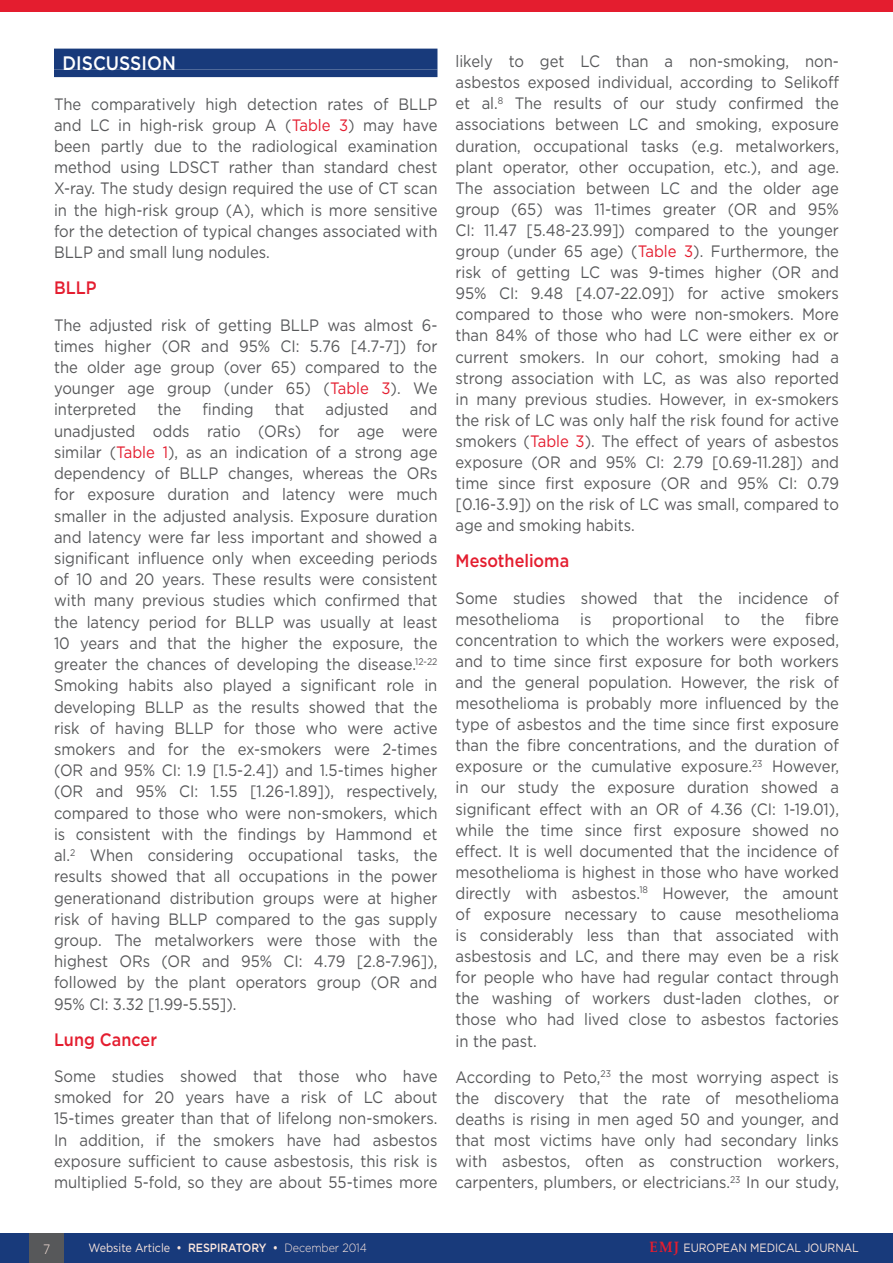
<style>
.page{position:relative;width:893px;height:1263px;background:#fff}
.page>*{position:absolute;margin:0;border:0;box-sizing:border-box;transform-origin:0 0}
.t1{font:500 19.5px "Gotham";color:#fff;scale:.9 1}
.t2{font:500 18px "Gotham";color:#e41d2f;scale:.9 1}
.t3{font:16.5px/21.1px "Gotham";color:#57585a;text-align:justify;scale:.9 1}
.t4{font:300 13.5px "Gotham";color:#fce7de;scale:.9 1}
.t5{font:12px "Gotham";letter-spacing:-.005em;color:#fce7de;scale:.9 1}
.s1{color:#e41d2f}
.s2{font-weight:500}
.s3{font-weight:300}
.s4{font-family:"Palatino Linotype";font-weight:700;font-size:15px;color:#e41d2f}
</style>
<div class="page">
<div style="left:0;top:1233px;width:893px;height:30px;background:#183a7b"></div>
<div style="left:30px;top:1233px;width:34px;height:30px;background:#57585a"></div>
<div style="left:0;top:0;width:893px;height:11px;background:#e41d2f"></div>
<div style="left:54px;top:49px;width:383px;height:21px;background:#183a7b"></div>
<div style="left:54px;top:70px;width:383px;height:7px;background:#183a7b"></div>
<p class="t1" style="left:63px;top:50px;width:127px">DISCUSSION</p>
<p class="t3" style="left:54px;top:93px;width:428px">The comparatively high detection rates of BLLP and LC in high-risk group A (<span class="s1">Table 3</span>) may have been partly due to the radiological examination method using LDSCT rather than standard chest X-ray. The study design required the use of CT scan in the high-risk group (A), which is more sensitive for the detection of typical changes associated with BLLP and small lung nodules.</p>
<p class="t2" style="left:54px;top:276px;width:49px">BLLP</p>
<p class="t3" style="left:54px;top:314px;width:428px">The adjusted risk of getting BLLP was almost 6- times higher (OR and 95% CI: 5.76 [4.7-7]) for the older age group (over 65) compared to the younger age group (under 65) (<span class="s1">Table 3</span>). We interpreted</p>
<p class="t3" style="left:157px;top:399px;width:28px">the</p>
<p class="t3" style="left:202px;top:399px;width:58px">finding</p>
<p class="t3" style="left:275px;top:399px;width:34px">that</p>
<p class="t3" style="left:326px;top:399px;width:72px">adjusted</p>
<p class="t3" style="left:54px;top:399px;width:428px;text-indent:356px">and unadjusted odds ratio (ORs) for age were similar (<span class="s1">Table 1</span>), as an indication of a strong age dependency of BLLP changes, whereas the ORs for exposure duration and latency were much smaller in the adjusted analysis. Exposure duration and latency were far less important and showed a significant influence only when exceeding periods of 10 and 20 years. These results were consistent with many previous studies which confirmed that the latency period for BLLP was usually at least 10 years and that the higher the exposure, the greater the chances of developing the disease.<sup>12-22<br></sup>Smoking habits also played a significant role in developing BLLP as the results showed that the risk of having BLLP for those who were active smokers and for the ex-smokers were 2-times (OR and 95% CI: 1.9 [1.5-2.4]) and 1.5-times higher (OR and 95% CI: 1.55 [1.26-1.89]), respectively, compared to those who were non-smokers, which is consistent with the findings by Hammond et al.<sup>2</sup> When considering occupational tasks, the results showed that all occupations in the power generationand distribution groups were at higher risk of having BLLP compared to the gas supply group. The metalworkers were those with the highest ORs (OR and 95% CI: 4.79 [2.8-7.96]), followed by the plant operators group (OR and 95% CI: 3.32 [1.99-5.55]).</p>
<p class="t2" style="left:54px;top:1028px;width:116px">Lung Cancer</p>
<p class="t3" style="left:54px;top:1065px;width:428px">Some studies showed that those who have smoked for 20 years have a risk of LC about 15-times greater than that of lifelong non-smokers.<br>In addition, if the smokers have had asbestos exposure sufficient to cause asbestosis, this risk is multiplied 5-fold, so they are about 55-times more</p>
<p class="t3" style="left:455px;top:50px;width:428px">likely to get LC than a non-smoking, non&shy;asbestos exposed individual, according to Selikoff et al.<sup>8</sup> The results of our study confirmed the associations between LC and smoking, exposure duration, occupational tasks (e.g. metalworkers, plant operator, other occupation, etc.), and age.<br>The association between LC and the older age group (65) was 11-times greater (OR and 95% CI: 11.47 [5.48-23.99]) compared to the younger group (under 65 age) (<span class="s1">Table 3</span>). Furthermore, the risk of getting LC was 9-times higher (OR and 95% CI: 9.48 [4.07-22.09]) for active smokers compared to those who were non-smokers. More than 84% of those who had LC were either ex or current smokers. In our cohort, smoking had a strong association with LC, as was also reported in many previous studies. However, in ex-smokers the risk of LC was only half the risk found for active smokers (<span class="s1">Table 3</span>). The effect of years of asbestos exposure (OR and 95% CI: 2.79 [0.69-11.28]) and time since first exposure (OR and 95% CI: 0.79 [0.16-3.9]) on the risk of LC was small, compared to age and smoking habits.</p>
<p class="t2" style="left:455px;top:549px;width:128px">Mesothelioma</p>
<p class="t3" style="left:455px;top:587px;width:428px">Some studies showed that the incidence of mesothelioma</p>
<p class="t3" style="left:455px;top:608px;width:428px;text-indent:350px">fibre concentration to which the workers were exposed, and to time since first exposure for both workers and the general population. However, the risk of mesothelioma is probably more influenced by the type of asbestos and the time since first exposure than the fibre concentrations, and the duration of exposure or the cumulative exposure.<sup>23</sup> However, in our study the exposure duration showed a significant effect with an OR of 4.36 (CI: 1-19.01), while the time since first exposure showed no effect. It is well documented that the incidence of mesothelioma is highest in those who have worked directly with asbestos.<sup>18</sup> However, the amount of exposure necessary to cause mesothelioma is considerably less than that associated with asbestosis and LC, and there may even be a risk for people who have had regular contact through the washing of workers dust-laden clothes, or those who had lived close to asbestos factories in the past.</p>
<p class="t3" style="left:455px;top:1066px;width:428px">According to Peto,<sup>23</sup> the most worrying aspect is the discovery that the rate of mesothelioma deaths is rising in men aged 50 and younger, and that most victims have only had secondary links with asbestos, often as construction workers, carpenters, plumbers, or electricians.<sup>23</sup> In our study,</p>
<p class="t3" style="left:580px;top:608px;width:14px">is</p>
<p class="t3" style="left:612px;top:608px;width:103px">proportional</p>
<p class="t3" style="left:725px;top:608px;width:19px">to</p>
<p class="t3" style="left:761px;top:608px;width:28px">the</p>
<p class="t4" style="left:43px;top:1240px;width:9px">7</p>
<p class="t5" style="left:89px;top:1240px;width:311px">Website Article <span class="s2">• RESPIRATORY •</span> <span class="s3">December 2014</span></p>
<p class="t5" style="left:650px;top:1240px;width:234px"><span class="s4">EMJ</span> EUROPEAN MEDICAL JOURNAL</p>
</div>
